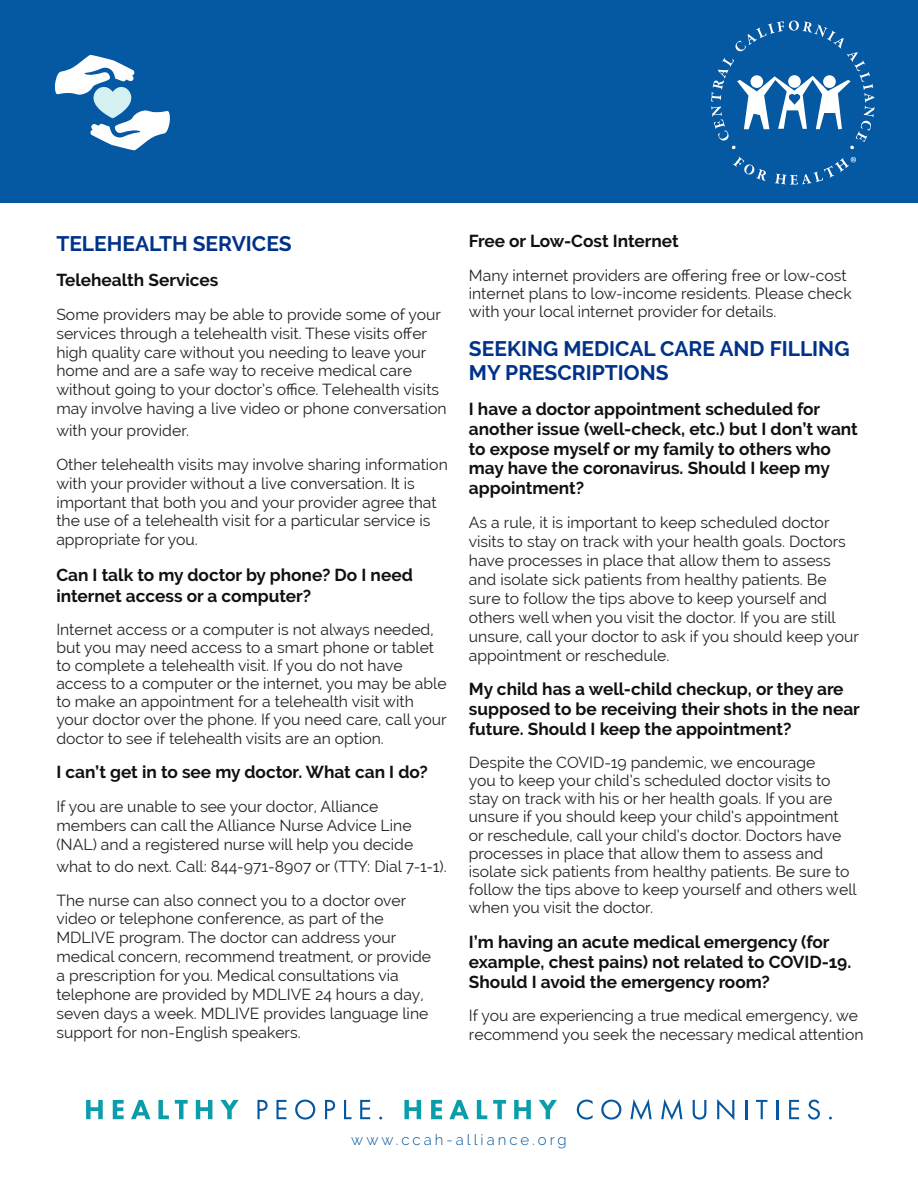
<style>
.page{position:relative;width:918px;height:1188px;background:#fff}
.page>*{position:absolute;margin:0;border:0;box-sizing:border-box;transform-origin:0 0}
.t1{font:700 21px/24.2px "Raleway";color:#003289}
.t2{font:700 17.25px/19.8px "Raleway";color:#111}
.t3{font:15.75px/18.9px "Raleway";color:#222}
.t4{font:300 15px "Raleway";letter-spacing:.2em;color:#0056a0}
</style>
<div class="page">
<svg style="left:86px;top:1100px;width:17px;height:19px"></svg>
<svg style="left:113px;top:1100px;width:11px;height:19px"></svg>
<svg style="left:131px;top:1100px;width:19px;height:19px"></svg>
<svg style="left:158px;top:1100px;width:11px;height:19px"></svg>
<svg style="left:175px;top:1100px;width:13px;height:19px"></svg>
<svg style="left:196px;top:1100px;width:16px;height:19px"></svg>
<svg style="left:220px;top:1100px;width:19px;height:19px"></svg>
<svg style="left:257px;top:1100px;width:11px;height:19px"></svg>
<svg style="left:276px;top:1100px;width:10px;height:19px"></svg>
<svg style="left:295px;top:1100px;width:20px;height:20px"></svg>
<svg style="left:325px;top:1100px;width:10px;height:19px"></svg>
<svg style="left:344px;top:1100px;width:7px;height:19px"></svg>
<svg style="left:360px;top:1100px;width:10px;height:19px"></svg>
<svg style="left:404px;top:1100px;width:17px;height:19px"></svg>
<svg style="left:431px;top:1100px;width:11px;height:19px"></svg>
<svg style="left:449px;top:1100px;width:20px;height:19px"></svg>
<svg style="left:477px;top:1100px;width:10px;height:19px"></svg>
<svg style="left:493px;top:1100px;width:13px;height:19px"></svg>
<svg style="left:514px;top:1100px;width:17px;height:19px"></svg>
<svg style="left:539px;top:1100px;width:18px;height:19px"></svg>
<svg style="left:577px;top:1100px;width:16px;height:20px"></svg>
<svg style="left:601px;top:1100px;width:20px;height:20px"></svg>
<svg style="left:630px;top:1099px;width:22px;height:21px"></svg>
<svg style="left:661px;top:1099px;width:21px;height:21px"></svg>
<svg style="left:693px;top:1100px;width:13px;height:20px"></svg>
<svg style="left:717px;top:1099px;width:17px;height:21px"></svg>
<svg style="left:745px;top:1100px;width:2px;height:19px"></svg>
<svg style="left:756px;top:1100px;width:12px;height:19px"></svg>
<svg style="left:776px;top:1100px;width:2px;height:19px"></svg>
<svg style="left:789px;top:1100px;width:10px;height:19px"></svg>
<svg style="left:808px;top:1100px;width:12px;height:20px"></svg>
<div style="left:0;top:0;width:918px;height:202px;background:#0558a2"></div>
<svg style="left:55px;top:54px;width:115px;height:97px"></svg>
<svg style="left:733px;top:157px;width:33px;height:24px"></svg>
<svg style="left:775px;top:157px;width:81px;height:28px"></svg>
<svg style="left:711px;top:21px;width:164px;height:128px"></svg>
<h1 class="t1" style="left:56px;top:232px;width:237px">TELEHEALTH SERVICES</h1>
<p class="t2" style="left:56px;top:270px;width:164px">Telehealth Services</p>
<p class="t3" style="left:56px;top:305px;width:392px">Some providers may be able to provide some of your services through a telehealth visit. These visits offer high quality care without you needing to leave your home and are a safe way to receive medical care without going to your doctor’s office. Telehealth visits may involve having a live video or phone conversation</p>
<p class="t3" style="left:56px;top:413px;width:393px;line-height:33.9px">with your provider.<br>Other telehealth visits may involve sharing information</p>
<p class="t3" style="left:56px;top:474px;width:382px">with your provider without a live conversation. It is important that both you and your provider agree that the use of a telehealth visit for a particular service is appropriate for you.</p>
<p class="t2" style="left:56px;top:565px;width:358px;line-height:20.7px">Can I talk to my doctor by phone? Do I need internet access or a computer?</p>
<p class="t3" style="left:56px;top:620px;width:392px;line-height:18.1px">Internet access or a computer is not always needed, but you may need access to a smart phone or tablet to complete a telehealth visit. If you do not have access to a computer or the internet, you may be able to make an appointment for a telehealth visit with your doctor over the phone. If you need care, call your doctor to see if telehealth visits are an option.</p>
<p class="t2" style="left:56px;top:763px;width:373px">I can’t get in to see my doctor. What can I do?</p>
<p class="t3" style="left:56px;top:797px;width:358px">If you are unable to see your doctor, Alliance members can call the Alliance Nurse Advice Line (NAL) and a registered nurse will help you decide</p>
<p class="t3" style="left:56px;top:849px;width:392px;line-height:33.9px">what to do next. Call: 844-971-8907 or (TTY: Dial 7-1-1).<br>The nurse can also connect you to a doctor over</p>
<p class="t3" style="left:56px;top:909px;width:376px">video or telephone conference, as part of the MDLIVE program. The doctor can address your medical concern, recommend treatment, or provide a prescription for you. Medical consultations via telephone are provided by MDLIVE 24 hours a day, seven days a week. MDLIVE provides language line support for non-English speakers.</p>
<p class="t2" style="left:469px;top:232px;width:211px">Free or Low-Cost Internet</p>
<p class="t3" style="left:469px;top:266px;width:384px;line-height:18.1px">Many internet providers are offering free or low-cost internet plans to low-income residents. Please check with your local internet provider for details.</p>
<h1 class="t1" style="left:469px;top:337px;width:382px">SEEKING MEDICAL CARE AND FILLING<br>MY PRESCRIPTIONS</h1>
<p class="t2" style="left:469px;top:399px;width:390px">I have a doctor appointment scheduled for another issue (well-check, etc.) but I don’t want to expose myself or my family to others who may have the coronavirus. Should I keep my appointment?</p>
<p class="t3" style="left:469px;top:513px;width:392px">As a rule, it is important to keep scheduled doctor visits to stay on track with your health goals. Doctors have processes in place that allow them to assess and isolate sick patients from healthy patients. Be sure to follow the tips above to keep yourself and others well when you visit the doctor. If you are still unsure, call your doctor to ask if you should keep your appointment or reschedule.</p>
<p class="t2" style="left:469px;top:679px;width:393px">My child has a well-child checkup, or they are supposed to be receiving their shots in the near future. Should I keep the appointment?</p>
<p class="t3" style="left:469px;top:753px;width:389px;line-height:18.1px">Despite the COVID-19 pandemic, we encourage<br>you to keep your child’s scheduled doctor visits to stay on track with his or her health goals. If you are unsure if you should keep your child’s appointment or reschedule, call your child’s doctor. Doctors have processes in place that allow them to assess and isolate sick patients from healthy patients. Be sure to follow the tips above to keep yourself and others well when you visit the doctor.</p>
<p class="t2" style="left:469px;top:932px;width:384px">I’m having an acute medical emergency (for example, chest pains) not related to COVID-19.<br>Should I avoid the emergency room?</p>
<p class="t3" style="left:469px;top:1006px;width:396px">If you are experiencing a true medical emergency, we recommend you seek the necessary medical attention</p>
<p class="t4" style="left:351px;top:1131px;width:217px">www.ccah-alliance.org</p>
</div>
